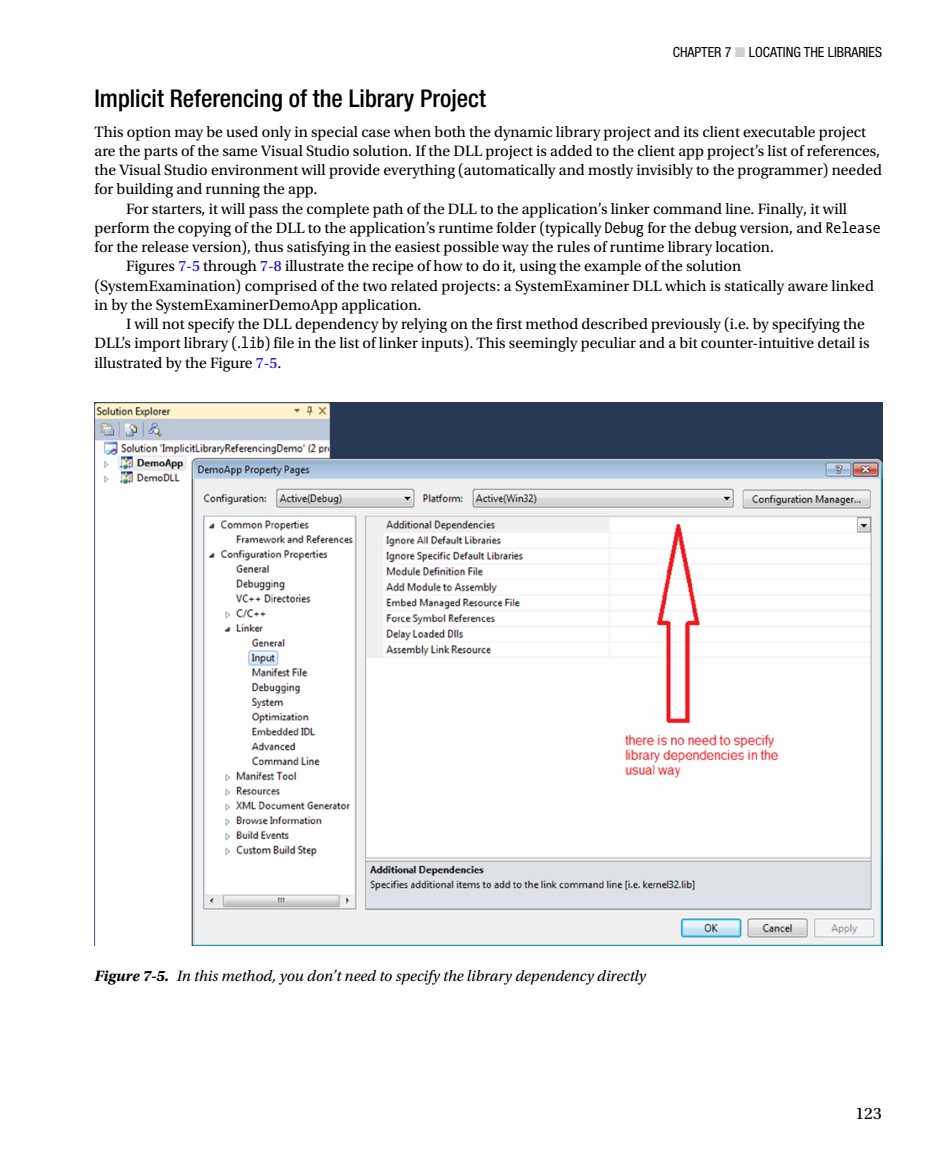
<style>
.page{position:relative;width:945px;height:1166px;background:#fff}
.page>*{position:absolute;margin:0;border:0;box-sizing:border-box;transform-origin:0 0}
.t1{font:500 condensed 24.5px "Helvetica Neue";color:#000}
.t2{font:17.5px "Utopia Std";color:#000}
.t3{font:15.75px "Utopia Std";color:#000}
.t4{font:italic 15.75px "Utopia Std";color:#000}
.t5{font:condensed 14px "Helvetica Neue";color:#000}
.s1{color:#cfd0d0}
.s2{font-family:"The Sans Mono Con Normal"}
.s3{color:#00f}
.s4{font-weight:700}
</style>
<div class="page">
<img style="left:94px;top:402px;width:788px;height:543px">
<p class="t5" style="left:673px;top:44px;width:211px">CHAPTER 7 <span class="s1">■</span> LOCATING THE LIBRARIES</p>
<h1 class="t1" style="left:94px;top:83px;width:393px">Implicit Referencing of the Library Project</h1>
<p class="t3" style="left:94px;top:123px;width:773px">This option may be used only in special case when both the dynamic library project and its client executable project</p>
<p class="t3" style="left:94px;top:142px;width:787px">are the parts of the same Visual Studio solution. If the DLL project is added to the client app project’s list of references,</p>
<p class="t3" style="left:94px;top:161px;width:789px">the Visual Studio environment will provide everything (automatically and mostly invisibly to the programmer) needed</p>
<p class="t3" style="left:94px;top:181px;width:224px">for building and running the app.</p>
<p class="t3" style="left:126px;top:200px;width:723px">For starters, it will pass the complete path of the DLL to the application’s linker command line. Finally, it will</p>
<p class="t3" style="left:94px;top:219px;width:788px">perform the copying of the DLL to the application’s runtime folder (typically <span class="s2">Debug</span> for the debug version, and <span class="s2">Release</span></p>
<p class="t3" style="left:94px;top:238px;width:681px">for the release version), thus satisfying in the easiest possible way the rules of runtime library location.</p>
<p class="t3" style="left:126px;top:258px;width:617px">Figures <span class="s3">7-5</span> through <span class="s3">7-8</span> illustrate the recipe of how to do it, using the example of the solution</p>
<p class="t3" style="left:94px;top:277px;width:781px">(SystemExamination) comprised of the two related projects: a SystemExaminer DLL which is statically aware linked</p>
<p class="t3" style="left:94px;top:296px;width:329px">in by the SystemExaminerDemoApp application.</p>
<p class="t3" style="left:126px;top:315px;width:740px">I will not specify the DLL dependency by relying on the first method described previously (i.e. by specifying the</p>
<p class="t3" style="left:94px;top:335px;width:777px">DLL’s import library (.<span class="s2">lib</span>) file in the list of linker inputs). This seemingly peculiar and a bit counter-intuitive detail is</p>
<p class="t3" style="left:94px;top:354px;width:188px">illustrated by the Figure <span class="s3">7-5</span>.</p>
<p class="t4" style="left:94px;top:967px;width:553px"><span class="s4">Figure 7-5.</span> In this method, you don’t need to specify the library dependency directly</p>
<p class="t2" style="left:855px;top:1103px;width:28px">123</p>
</div>
